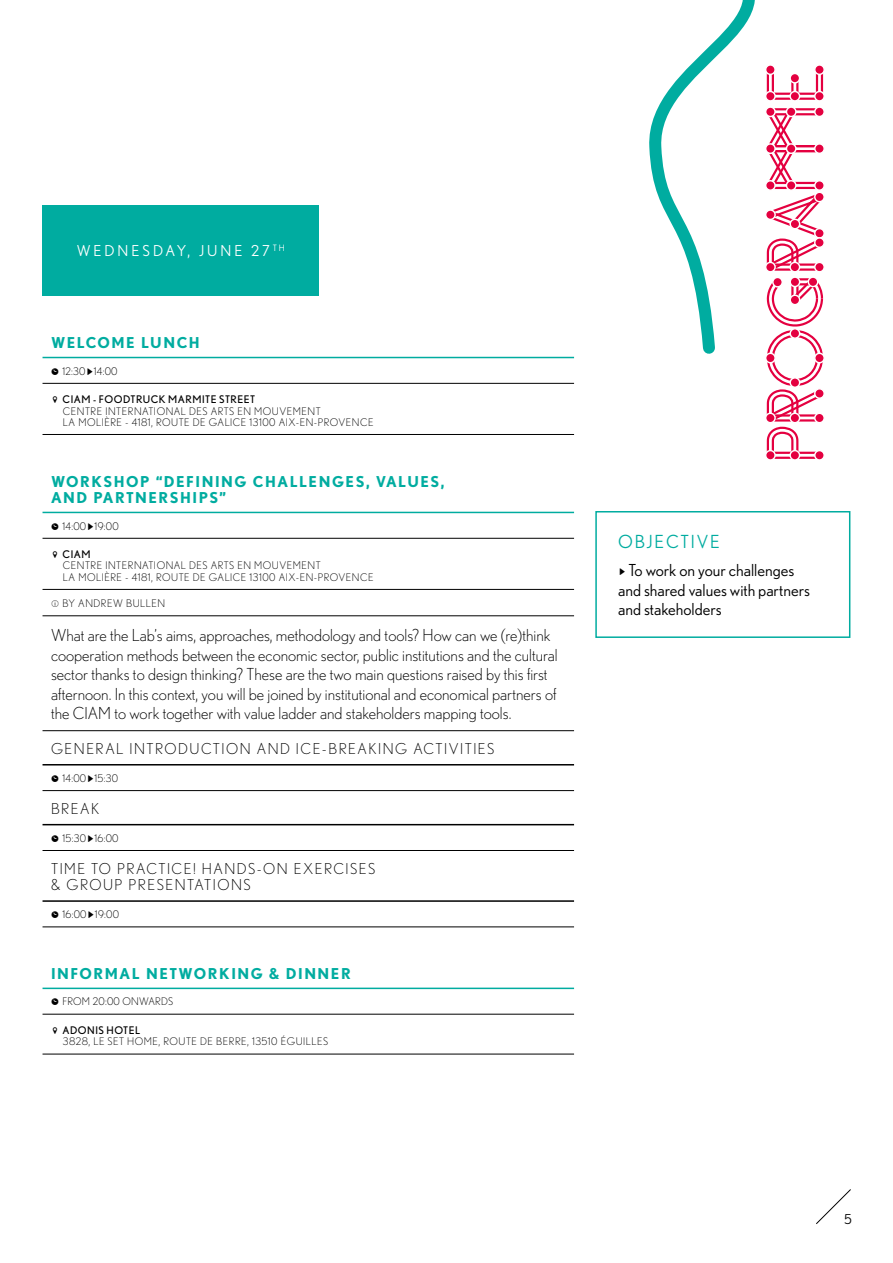
<style>
.page{position:relative;width:893px;height:1263px;background:#fff}
.page>*{position:absolute;margin:0;border:0;box-sizing:border-box;transform-origin:0 0}
.t1{font:18px "Nobel";letter-spacing:.1em;color:#00aca0}
.t2{font:300 16.5px/19.5px "Nobel";color:#000}
.t3{font:16.5px/19.5px "Nobel";color:#000}
.t4{font:300 15px/16.5px "Nobel";letter-spacing:.1em;color:#000}
.t5{font:700 15px/16.5px "Nobel";letter-spacing:.1em;color:#00aca0}
.t6{font:15px "Nobel";letter-spacing:.2em;color:#fff}
.t7{font:13.5px "Nobel";color:#000}
.t8{font:300 10.5px/11.2px "Nobel";letter-spacing:.05em;color:#000}
.t9{font:300 10.5px "Nobel";letter-spacing:.025em;color:#000}
.s1{font-family:"C Spictos";font-weight:400;font-size:13.5px}
.s2{font-weight:400}
.s3{font-family:"C Spictos";font-size:13.5px}
</style>
<div class="page">
<hr style="left:43px;top:357px;width:531px;height:1px;background:#00aca0">
<hr style="left:43px;top:383px;width:531px;height:1px;background:#000">
<hr style="left:43px;top:434px;width:531px;height:1px;background:#000">
<hr style="left:43px;top:987px;width:531px;height:2px;background:#00aca0">
<hr style="left:43px;top:1014px;width:531px;height:1px;background:#000">
<hr style="left:43px;top:1054px;width:531px;height:1px;background:#000">
<hr style="left:43px;top:512px;width:531px;height:1px;background:#00aca0">
<hr style="left:43px;top:538px;width:531px;height:1px;background:#000">
<hr style="left:43px;top:589px;width:531px;height:1px;background:#000">
<hr style="left:43px;top:615px;width:531px;height:1px;background:#000">
<hr style="left:43px;top:730px;width:531px;height:1px;background:#000">
<hr style="left:43px;top:764px;width:531px;height:1px;background:#000">
<hr style="left:43px;top:790px;width:531px;height:1px;background:#000">
<hr style="left:43px;top:824px;width:531px;height:1px;background:#000">
<hr style="left:43px;top:850px;width:531px;height:1px;background:#000">
<hr style="left:43px;top:900px;width:531px;height:2px;background:#000">
<hr style="left:43px;top:927px;width:531px;height:1px;background:#000">
<div style="left:43px;top:205px;width:276px;height:91px;background:#00aca0"></div>
<svg style="left:766px;top:65px;width:58px;height:395px"></svg>
<svg style="left:649px;top:0;width:170px;height:361px"></svg>
<div style="left:595px;top:511px;width:255px;height:127px;border:2px solid #00aca0"></div>
<svg style="left:816px;top:1189px;width:35px;height:35px"></svg>
<p class="t6" style="left:77px;top:242px;width:210px">WEDNESDAY, JUNE 27 <sup>TH</sup></p>
<p class="t5" style="left:51px;top:335px;width:150px">WELCOME LUNCH</p>
<p class="t8" style="left:51px;top:365px;width:68px"><span class="s1">AA</span> 12:30<span class="s1">-</span>14:00</p>
<p class="t8" style="left:63px;top:394px;width:312px;text-indent:-12px"><span class="s1">BB</span> <span class="s2">CIAM - FOODTRUCK MARMITE STREET<br></span>CENTRE INTERNATIONAL DES ARTS EN MOUVEMENT<br>LA MOLIÈRE - 4181, ROUTE DE GALICE 13100 AIX-EN-PROVENCE</p>
<p class="t5" style="left:51px;top:473px;width:395px">WORKSHOP “DEFINING CHALLENGES, VALUES,<br>AND PARTNERSHIPS”</p>
<p class="t8" style="left:51px;top:520px;width:69px"><span class="s1">AA</span> 14:00<span class="s1">-</span>19:00</p>
<p class="t8" style="left:63px;top:549px;width:312px;text-indent:-12px"><span class="s1">BB</span> <span class="s2">CIAM<br></span>CENTRE INTERNATIONAL DES ARTS EN MOUVEMENT<br>LA MOLIÈRE - 4181, ROUTE DE GALICE 13100 AIX-EN-PROVENCE</p>
<p class="t8" style="left:51px;top:598px;width:116px"><span class="s1">EE</span> BY ANDREW BULLEN</p>
<p class="t2" style="left:51px;top:625px;width:508px">What are the Lab’s aims, approaches, methodology and tools? How can we (re)think cooperation methods between the economic sector, public institutions and the cultural sector thanks to design thinking? These are the two main questions raised by this first afternoon. In this context, you will be joined by institutional and economical partners of the CIAM to work together with value ladder and stakeholders mapping tools.</p>
<p class="t4" style="left:51px;top:740px;width:445px">GENERAL INTRODUCTION AND ICE-BREAKING ACTIVITIES</p>
<p class="t8" style="left:51px;top:772px;width:69px"><span class="s1">AA</span> 14:00<span class="s1">-</span>15:30</p>
<p class="t4" style="left:51px;top:800px;width:50px">BREAK</p>
<p class="t8" style="left:51px;top:832px;width:69px"><span class="s1">AA</span> 15:30<span class="s1">-</span>16:00</p>
<p class="t4" style="left:51px;top:860px;width:326px">TIME TO PRACTICE! HANDS-ON EXERCISES &amp; GROUP PRESENTATIONS</p>
<p class="t8" style="left:51px;top:909px;width:70px"><span class="s1">AA</span> 16:00<span class="s1">-</span>19:00</p>
<p class="t5" style="left:51px;top:965px;width:301px">INFORMAL NETWORKING &amp; DINNER</p>
<p class="t9" style="left:51px;top:995px;width:124px"><span class="s1">AA</span> FROM 20:00 ONWARDS</p>
<p class="t8" style="left:63px;top:1025px;width:267px;text-indent:-12px"><span class="s1">BB</span> <span class="s2">ADONIS HOTEL<br></span>3828, LE SET HOME, ROUTE DE BERRE, 13510 ÉGUILLES</p>
<p class="t1" style="left:618px;top:531px;width:103px">OBJECTIVE</p>
<p class="t3" style="left:618px;top:560px;width:193px"><span class="s3">-</span> To work on your challenges and shared values with partners and stakeholders</p>
<p class="t7" style="left:844px;top:1211px;width:9px">5</p>
</div>
